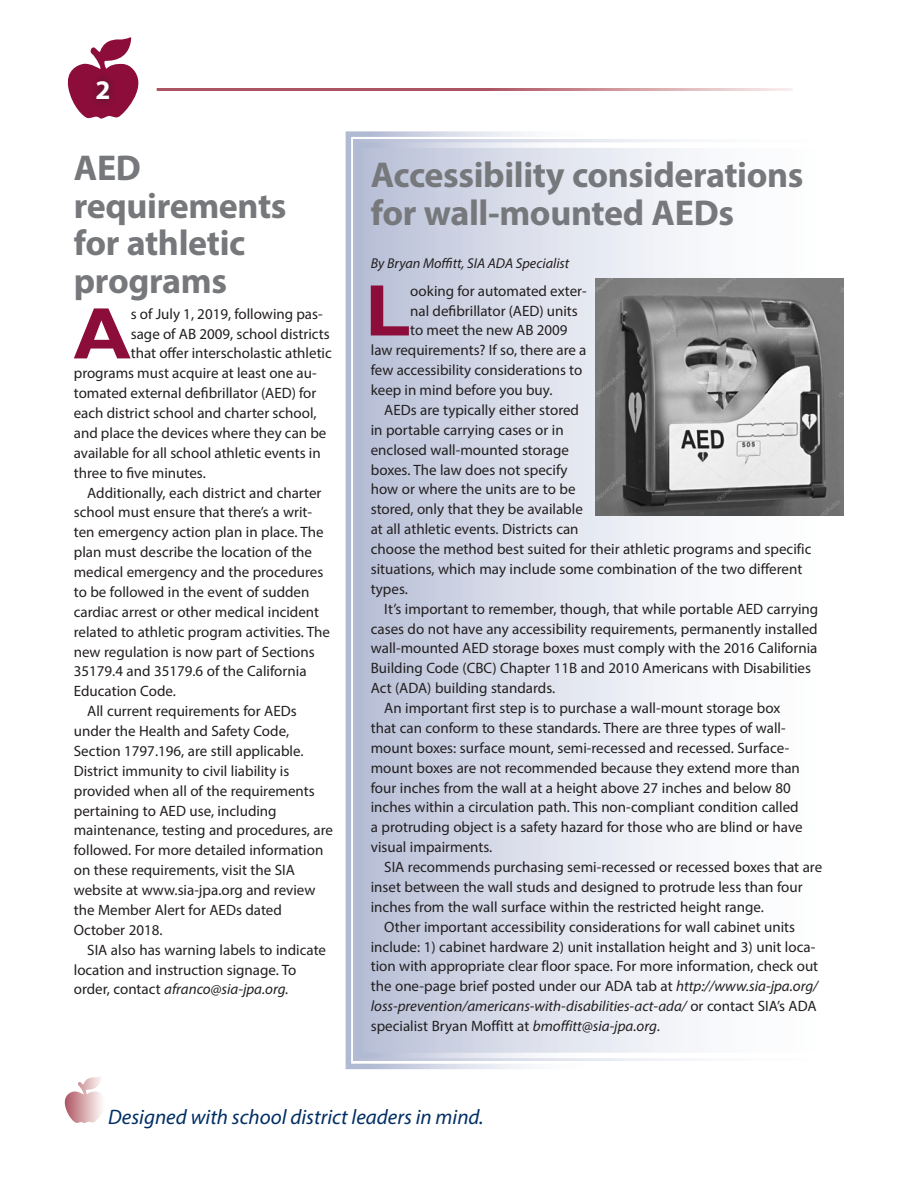
<style>
.page{position:relative;width:918px;height:1188px;background:#fff}
.page>*{position:absolute;margin:0;border:0;box-sizing:border-box;transform-origin:0 0}
.drop{font:700 73.35px "Gill Sans Std";color:#8d0d3a}
.A{font:700 36px/37.5px "Myriad Pro";letter-spacing:-.01em;color:#76787b}
.A-2{font:700 27px "Myriad Pro";color:#fff}
.t1{font:italic 21px "Myriad Pro";color:#002e64}
.P2{font:15px/19.8px "Myriad Pro";color:#231f20}
.drop-2{font:15px "Myriad Pro";color:#231f20}
.t2{font:italic 14.25px "Myriad Pro";color:#231f20}
.s1{font-style:italic}
</style>
<div class="page">
<svg style="left:345px;top:131px;width:499px;height:939px"></svg>
<div style="left:357px;top:142px;width:500px;height:916px;border:5px solid #fff"></div>
<svg style="left:64px;top:1076px;width:38px;height:47px"></svg>
<svg style="left:67px;top:37px;width:72px;height:82px"></svg>
<div style="left:89px;top:73px;width:28px;height:34px;background:#231f20;opacity:.75"></div>
<img style="left:596px;top:278px;width:247px;height:238px">
<p class="A-2" style="left:96px;top:72px;width:16px">2</p>
<p class="A" style="left:74px;top:148px;width:214px">AED requirements for athletic programs</p>
<p class="drop" style="left:74px;top:290px;width:59px">A</p>
<p class="drop-2" style="left:131px;top:304px;width:193px">s of July 1, 2019, following pas-</p>
<p class="drop-2" style="left:131px;top:324px;width:200px">sage of AB 2009, school districts</p>
<p class="drop-2" style="left:131px;top:344px;width:203px">that offer interscholastic athletic</p>
<p class="drop-2" style="left:74px;top:364px;width:244px">programs must acquire at least one au-</p>
<p class="drop-2" style="left:74px;top:384px;width:244px">tomated external defibrillator (AED) for</p>
<p class="drop-2" style="left:74px;top:404px;width:244px">each district school and charter school,</p>
<p class="drop-2" style="left:74px;top:424px;width:254px">and place the devices where they can be</p>
<p class="drop-2" style="left:74px;top:444px;width:248px">available for all school athletic events in</p>
<p class="drop-2" style="left:74px;top:463px;width:134px">three to five minutes.</p>
<p class="P2" style="left:74px;top:482px;width:258px;text-indent:14px">Additionally, each district and charter school must ensure that there’s a writ&shy;ten emergency action plan in place. The plan must describe the location of the medical emergency and the procedures to be followed in the event of sudden cardiac arrest or other medical incident related to athletic program activities. The new regulation is now part of Sections 35179.4 and 35179.6 of the California Education Code.</p>
<p class="P2" style="left:74px;top:701px;width:261px;text-indent:14px">All current requirements for AEDs under the Health and Safety Code, Section 1797.196, are still applicable.<br>District immunity to civil liability is provided when all of the requirements pertaining to AED use, including maintenance, testing and procedures, are followed. For more detailed information on these requirements, visit the SIA website at www.sia-jpa.org and review the Member Alert for AEDs dated October 2018.</p>
<p class="P2" style="left:74px;top:940px;width:254px;text-indent:14px">SIA also has warning labels to indicate location and instruction signage. To order, contact <span class="s1">afranco@sia-jpa.org.</span></p>
<p class="A" style="left:371px;top:155px;width:434px">Accessibility considerations for wall-mounted AEDs</p>
<p class="t2" style="left:371px;top:255px;width:200px">By Bryan Moffitt, SIA ADA Specialist</p>
<p class="drop" style="left:365px;top:267px;width:47px">L</p>
<p class="drop-2" style="left:410px;top:281px;width:178px">ooking for automated exter-</p>
<p class="drop-2" style="left:410px;top:301px;width:169px">nal defibrillator (AED) units</p>
<p class="drop-2" style="left:410px;top:321px;width:159px">to meet the new AB 2009</p>
<p class="drop-2" style="left:371px;top:341px;width:217px">law requirements? If so, there are a</p>
<p class="drop-2" style="left:371px;top:361px;width:213px">few accessibility considerations to</p>
<p class="drop-2" style="left:371px;top:381px;width:183px">keep in mind before you buy.</p>
<p class="P2" style="left:371px;top:400px;width:442px;text-indent:14px">AEDs are typically either stored<br>in portable carrying cases or in<br>enclosed wall-mounted storage<br>boxes. The law does not specify<br>how or where the units are to be<br>stored, only that they be available<br>at all athletic events. Districts can<br>choose the method best suited for their athletic programs and specific situations, which may include some combination of the two different types.</p>
<p class="P2" style="left:371px;top:599px;width:449px;text-indent:14px">It’s important to remember, though, that while portable AED carrying cases do not have any accessibility requirements, permanently installed wall-mounted AED storage boxes must comply with the 2016 California Building Code (CBC) Chapter 11B and 2010 Americans with Disabilities Act (ADA) building standards.</p>
<p class="P2" style="left:371px;top:698px;width:433px;text-indent:14px">An important first step is to purchase a wall-mount storage box that can conform to these standards. There are three types of wall&shy;mount boxes: surface mount, semi-recessed and recessed. Surface&shy;mount boxes are not recommended because they extend more than four inches from the wall at a height above 27 inches and below 80 inches within a circulation path. This non-compliant condition called a protruding object is a safety hazard for those who are blind or have visual impairments.</p>
<p class="P2" style="left:371px;top:857px;width:453px;text-indent:14px">SIA recommends purchasing semi-recessed or recessed boxes that are inset between the wall studs and designed to protrude less than four inches from the wall surface within the restricted height range.</p>
<p class="P2" style="left:371px;top:916px;width:449px;text-indent:14px">Other important accessibility considerations for wall cabinet units include: 1) cabinet hardware 2) unit installation height and 3) unit loca&shy;tion with appropriate clear floor space. For more information, check out the one-page brief posted under our ADA tab at <span class="s1">http://www.sia-jpa.org/ loss-prevention/americans-with-disabilities-act-ada/</span> or contact SIA’s ADA specialist Bryan Moffitt at <span class="s1">bmoffitt@sia-jpa.org</span>.</p>
<p class="t1" style="left:108px;top:1104px;width:377px">Designed with school district leaders in mind.</p>
</div>
